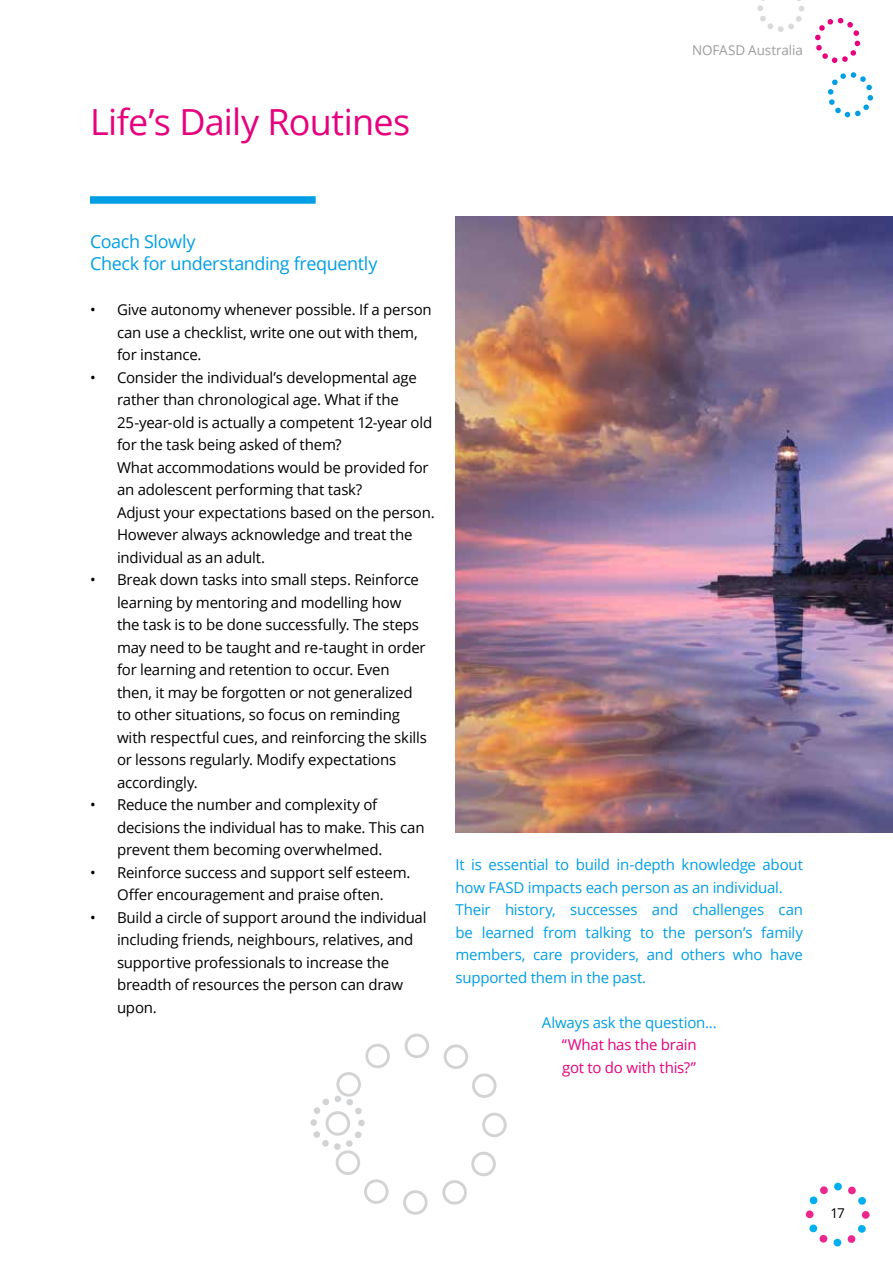
<style>
.page{position:relative;width:893px;height:1263px;background:#fff}
.page>*{position:absolute;margin:0;border:0;box-sizing:border-box;transform-origin:0 0}
.t1{font:36px "Open Sans";letter-spacing:-.02em;color:#e6007d}
.t2{font:18px/22.5px "Open Sans";letter-spacing:-.02em;color:#009ee4}
.t3{font:15px/22.5px "Open Sans";letter-spacing:-.015em;color:#000}
.t4{font:15px/22.5px "Open Sans";letter-spacing:-.015em;color:#009ee4}
.t5{font:15px/22.5px "Open Sans";letter-spacing:-.015em;color:#e6007d}
.t6{font:13.5px "Open Sans";letter-spacing:-.01em;color:#9d9d9c}
.t7{font:13.5px "Open Sans";color:#000}
</style>
<div class="page">
<div style="left:834px;top:1239px;width:7px;height:7px;background:#00afef;border-radius:50%"></div>
<svg style="left:847px;top:1225px;width:19px;height:18px"></svg>
<div style="left:862px;top:1211px;width:8px;height:8px;background:#ec268f;border-radius:50%"></div>
<svg style="left:848px;top:1186px;width:18px;height:19px"></svg>
<div style="left:834px;top:1183px;width:8px;height:7px;background:#00afef;border-radius:50%"></div>
<svg style="left:809px;top:1186px;width:19px;height:19px"></svg>
<div style="left:806px;top:1210px;width:7px;height:8px;background:#ec268f;border-radius:50%"></div>
<svg style="left:809px;top:1224px;width:19px;height:19px"></svg>
<svg style="left:815px;top:18px;width:45px;height:45px"></svg>
<svg style="left:828px;top:72px;width:45px;height:46px"></svg>
<svg style="left:757px;top:0;width:47px;height:32px"></svg>
<div style="left:90px;top:196px;width:226px;height:8px;background:#009ee4"></div>
<img style="left:455px;top:217px;width:438px;height:615px">
<div style="left:403px;top:1190px;width:25px;height:25px;border:3px solid #d2d3d5;border-radius:50%"></div>
<svg style="left:442px;top:1151px;width:54px;height:54px"></svg>
<div style="left:482px;top:1113px;width:25px;height:24px;border:3px solid #d2d3d5;border-radius:50%"></div>
<svg style="left:444px;top:1044px;width:53px;height:54px"></svg>
<div style="left:405px;top:1033px;width:24px;height:25px;border:3px solid #d2d3d5;border-radius:50%"></div>
<div style="left:326px;top:1111px;width:24px;height:25px;border:3px solid #d2d3d5;border-radius:50%"></div>
<div style="left:310px;top:1119px;width:7px;height:7px;background:#d2d3d5;border-radius:50%"></div>
<svg style="left:313px;top:1131px;width:76px;height:73px"></svg>
<div style="left:358px;top:1120px;width:7px;height:6px;background:#d2d3d5;border-radius:50%"></div>
<svg style="left:313px;top:1043px;width:77px;height:72px"></svg>
<h1 class="t1" style="left:90px;top:107px;width:322px">Life’s Daily Routines</h1>
<p class="t6" style="left:692px;top:43px;width:112px">NOFASD Australia</p>
<p class="t2" style="left:90px;top:232px;width:289px">Coach Slowly<br>Check for understanding frequently</p>
<p class="t3" style="left:117px;top:300px;width:316px;text-indent:-27px">• Give autonomy whenever possible. If a person can use a checklist, write one out with them, for instance.</p>
<p class="t3" style="left:117px;top:367px;width:319px;text-indent:-27px">• Consider the individual’s developmental age rather than chronological age. What if the 25-year-old is actually a competent 12-year old for the task being asked of them?<br>What accommodations would be provided for an adolescent performing that task?<br>Adjust your expectations based on the person.<br>However always acknowledge and treat the individual as an adult.</p>
<p class="t3" style="left:117px;top:570px;width:311px;text-indent:-27px">• Break down tasks into small steps. Reinforce learning by mentoring and modelling how the task is to be done successfully. The steps may need to be taught and re-taught in order for learning and retention to occur. Even then, it may be forgotten or not generalized to other situations, so focus on reminding with respectful cues, and reinforcing the skills or lessons regularly. Modify expectations accordingly.</p>
<p class="t3" style="left:117px;top:795px;width:309px;text-indent:-27px">• Reduce the number and complexity of decisions the individual has to make. This can prevent them becoming overwhelmed.</p>
<p class="t3" style="left:90px;top:862px;width:322px;text-align:center">• Reinforce success and support self esteem.<br>Offer encouragement and praise often.</p>
<p class="t3" style="left:117px;top:907px;width:311px;text-indent:-27px">• Build a circle of support around the individual including friends, neighbours, relatives, and supportive professionals to increase the breadth of resources the person can draw upon.</p>
<p class="t4" style="left:455px;top:855px;width:349px">It is essential to build in-depth knowledge about how FASD impacts each person as an individual.<br>Their history, successes and challenges can be learned from talking to the person’s family members, care providers, and others who have supported them in the past.</p>
<p class="t4" style="left:542px;top:1012px;width:176px">Always ask the question...</p>
<p class="t5" style="left:562px;top:1035px;width:136px">“What has the brain got to do with this?”</p>
<p class="t7" style="left:830px;top:1207px;width:16px">17</p>
</div>
